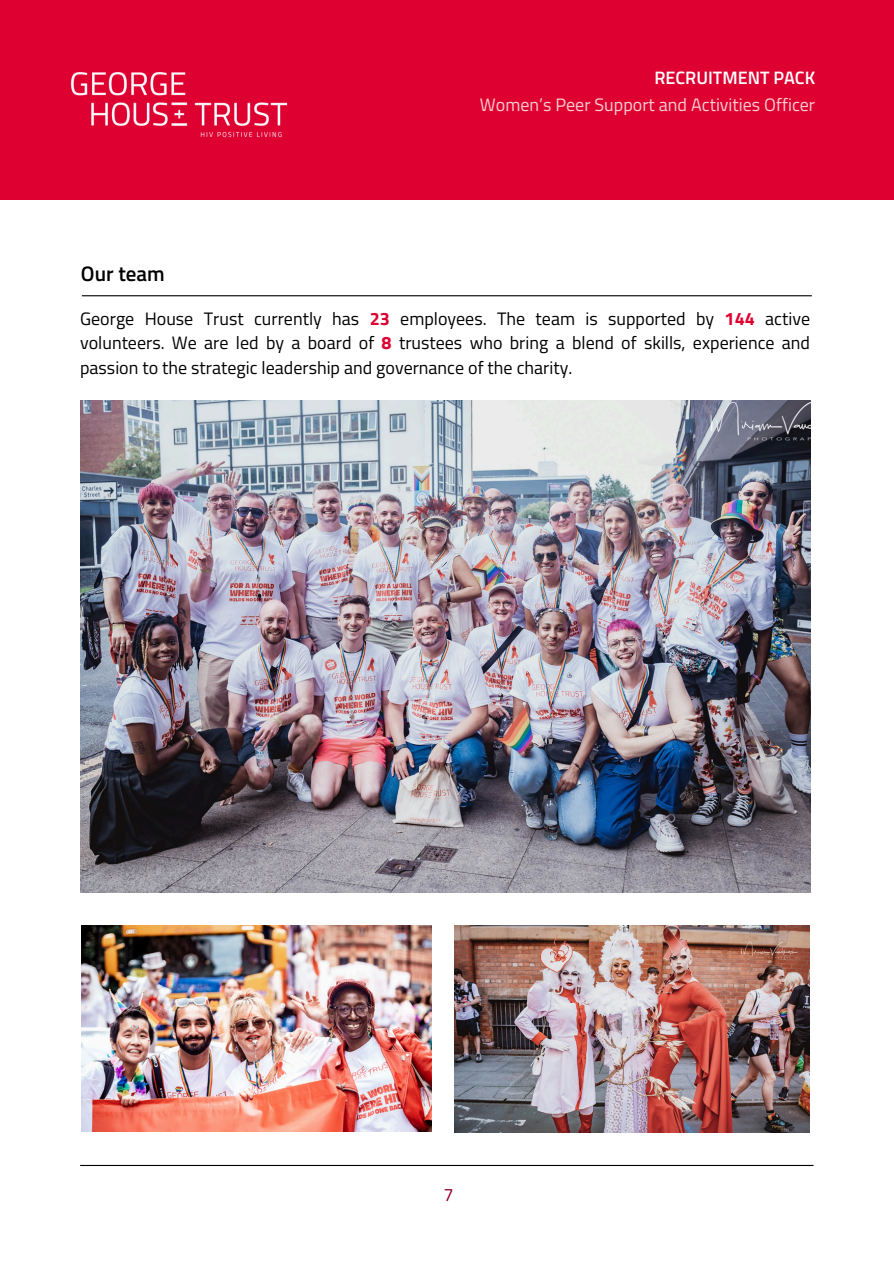
<style>
.page{position:relative;width:894px;height:1264px;background:#fff}
.page>*{position:absolute;margin:0;border:0;box-sizing:border-box;transform-origin:0 0}
.t1{font:600 21px "Titillium Web";color:#000}
.t2{font:18px/24.8px "Titillium Web";color:#000;text-align:justify}
.t3{font:18px "Titillium Web";color:#facfd0}
.t4{font:600 18px "Titillium Web";color:#fff}
.t5{font:18px "Titillium Web";color:#8f002a}
.s1{font-weight:700;color:#dd0031}
</style>
<div class="page">
<div style="left:0;top:0;width:893px;height:199px;background:#dd0031"></div>
<hr style="left:80px;top:1164px;width:733px;height:1px;background:#000">
<hr style="left:82px;top:295px;width:729px;height:1px;background:#000">
<img style="left:80px;top:400px;width:729px;height:492px">
<img style="left:454px;top:925px;width:355px;height:207px">
<img style="left:82px;top:925px;width:350px;height:206px">
<img style="left:70px;top:72px;width:217px;height:66px">
<h2 class="t4" style="left:654px;top:64px;width:162px">RECRUITMENT PACK</h2>
<p class="t3" style="left:480px;top:90px;width:336px">Women’s Peer Support and Activities Officer</p>
<p class="t1" style="left:81px;top:257px;width:85px">Our team</p>
<h1 class="t2" style="left:80px;top:305px;width:731px">George House Trust currently has <span class="s1">23</span> employees. The team is supported by <span class="s1">144</span> active volunteers. We are led by a board of <span class="s1">8</span> trustees who bring a blend of skills, experience and passion to the strategic leadership and governance of the charity.</h1>
<p class="t5" style="left:443px;top:1180px;width:12px">7</p>
</div>
